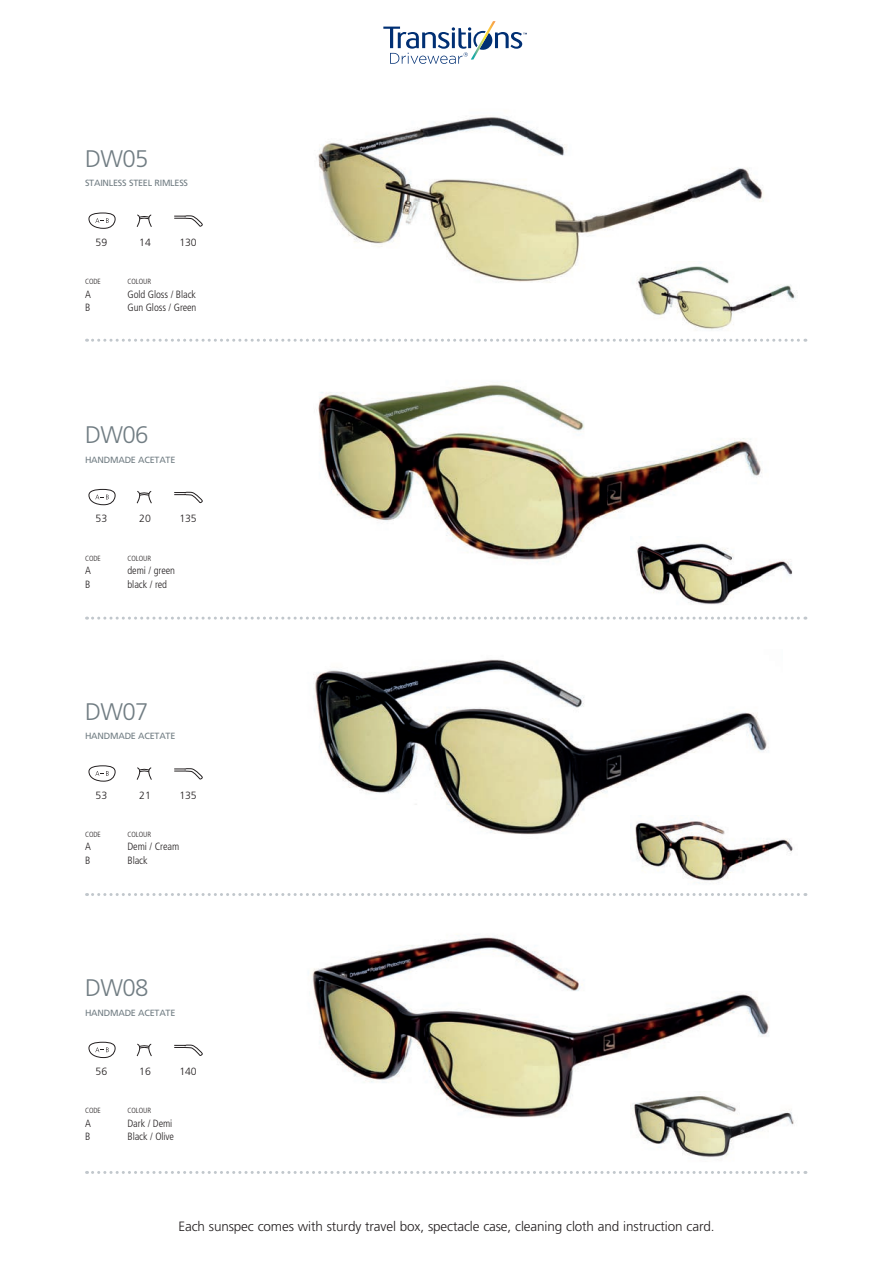
<style>
.page{position:relative;width:893px;height:1263px;background:#fff}
.page>*{position:absolute;margin:0;border:0;box-sizing:border-box;transform-origin:0 0}
.Frame_name{font:300 24px "Frutiger LT Pro";letter-spacing:-.025em;color:#717d83}
.Body_sans{font:300 13.5px "Frutiger LT Pro";letter-spacing:-.01em;color:#231f20}
.Code___colour{font:300 condensed 10.5px "Frutiger LT Pro";letter-spacing:-.01em;color:#231f20}
.Measurements{font:300 10.5px "Frutiger LT Pro";letter-spacing:-.01em;color:#231f20}
.Frame_name-2{font:9px "Frutiger LT Pro";letter-spacing:-.025em;color:#717d83}
.Code___colour_header{font:300 condensed 7.5px "Frutiger LT Pro";letter-spacing:-.01em;color:#231f20}
</style>
<div class="page">
<img style="left:318px;top:116px;width:446px;height:167px">
<img style="left:630px;top:262px;width:168px;height:68px">
<svg style="left:136px;top:214px;width:16px;height:13px"></svg>
<svg style="left:174px;top:215px;width:29px;height:12px"></svg>
<svg style="left:88px;top:212px;width:28px;height:17px"></svg>
<img style="left:318px;top:384px;width:444px;height:179px">
<img style="left:630px;top:536px;width:162px;height:69px">
<svg style="left:136px;top:491px;width:16px;height:13px"></svg>
<svg style="left:174px;top:491px;width:29px;height:13px"></svg>
<svg style="left:88px;top:489px;width:28px;height:16px"></svg>
<img style="left:313px;top:659px;width:456px;height:176px">
<img style="left:630px;top:815px;width:163px;height:68px">
<svg style="left:136px;top:767px;width:16px;height:13px"></svg>
<svg style="left:174px;top:768px;width:29px;height:12px"></svg>
<svg style="left:88px;top:765px;width:28px;height:17px"></svg>
<img style="left:312px;top:937px;width:457px;height:181px">
<img style="left:630px;top:1092px;width:164px;height:68px">
<svg style="left:136px;top:1043px;width:16px;height:14px"></svg>
<svg style="left:174px;top:1044px;width:29px;height:12px"></svg>
<svg style="left:88px;top:1041px;width:28px;height:17px"></svg>
<svg style="left:383px;top:21px;width:144px;height:43px"></svg>
<svg style="left:87px;top:1171px;width:719px;height:3px"></svg>
<svg style="left:87px;top:893px;width:719px;height:3px"></svg>
<svg style="left:87px;top:617px;width:719px;height:3px"></svg>
<svg style="left:87px;top:339px;width:719px;height:3px"></svg>
<p class="Frame_name" style="left:85px;top:145px;width:65px">DW05</p>
<p class="Frame_name-2" style="left:85px;top:178px;width:105px">STAINLESS STEEL RIMLESS</p>
<p class="Measurements" style="left:96px;top:236px;width:13px">59</p>
<p class="Measurements" style="left:139px;top:236px;width:13px">14</p>
<p class="Measurements" style="left:179px;top:236px;width:19px">130</p>
<p class="Code___colour_header" style="left:85px;top:277px;width:17px">CODE</p>
<p class="Code___colour_header" style="left:128px;top:277px;width:25px">COLOUR</p>
<p class="Code___colour" style="left:85px;top:288px;width:7px">A</p>
<p class="Code___colour" style="left:128px;top:288px;width:70px">Gold Gloss / Black</p>
<p class="Code___colour" style="left:85px;top:301px;width:7px">B</p>
<p class="Code___colour" style="left:128px;top:301px;width:70px">Gun Gloss / Green</p>
<p class="Frame_name" style="left:85px;top:421px;width:65px">DW06</p>
<p class="Frame_name-2" style="left:85px;top:454px;width:92px">HANDMADE ACETATE</p>
<p class="Measurements" style="left:96px;top:513px;width:13px">53</p>
<p class="Measurements" style="left:139px;top:513px;width:13px">20</p>
<p class="Measurements" style="left:179px;top:513px;width:19px">135</p>
<p class="Code___colour_header" style="left:85px;top:554px;width:17px">CODE</p>
<p class="Code___colour_header" style="left:128px;top:554px;width:25px">COLOUR</p>
<p class="Code___colour" style="left:85px;top:564px;width:7px">A</p>
<p class="Code___colour" style="left:128px;top:564px;width:49px">demi / green</p>
<p class="Code___colour" style="left:85px;top:578px;width:7px">B</p>
<p class="Code___colour" style="left:128px;top:578px;width:41px">black / red</p>
<p class="Frame_name" style="left:85px;top:697px;width:65px">DW07</p>
<p class="Frame_name-2" style="left:85px;top:731px;width:92px">HANDMADE ACETATE</p>
<p class="Measurements" style="left:96px;top:789px;width:13px">53</p>
<p class="Measurements" style="left:139px;top:789px;width:13px">21</p>
<p class="Measurements" style="left:179px;top:789px;width:19px">135</p>
<p class="Code___colour_header" style="left:85px;top:830px;width:17px">CODE</p>
<p class="Code___colour_header" style="left:128px;top:830px;width:25px">COLOUR</p>
<p class="Code___colour" style="left:85px;top:841px;width:7px">A</p>
<p class="Code___colour" style="left:128px;top:841px;width:53px">Demi / Cream</p>
<p class="Code___colour" style="left:85px;top:854px;width:7px">B</p>
<p class="Code___colour" style="left:128px;top:854px;width:21px">Black</p>
<p class="Frame_name" style="left:85px;top:974px;width:65px">DW08</p>
<p class="Frame_name-2" style="left:85px;top:1007px;width:92px">HANDMADE ACETATE</p>
<p class="Measurements" style="left:96px;top:1065px;width:13px">56</p>
<p class="Measurements" style="left:139px;top:1065px;width:13px">16</p>
<p class="Measurements" style="left:179px;top:1065px;width:19px">140</p>
<p class="Code___colour_header" style="left:85px;top:1106px;width:17px">CODE</p>
<p class="Code___colour_header" style="left:128px;top:1106px;width:25px">COLOUR</p>
<p class="Code___colour" style="left:85px;top:1117px;width:7px">A</p>
<p class="Code___colour" style="left:128px;top:1117px;width:46px">Dark / Demi</p>
<p class="Code___colour" style="left:85px;top:1131px;width:7px">B</p>
<p class="Code___colour" style="left:128px;top:1131px;width:48px">Black / Olive</p>
<p class="Body_sans" style="left:178px;top:1218px;width:538px">Each sunspec comes with sturdy travel box, spectacle case, cleaning cloth and instruction card.</p>
</div>
